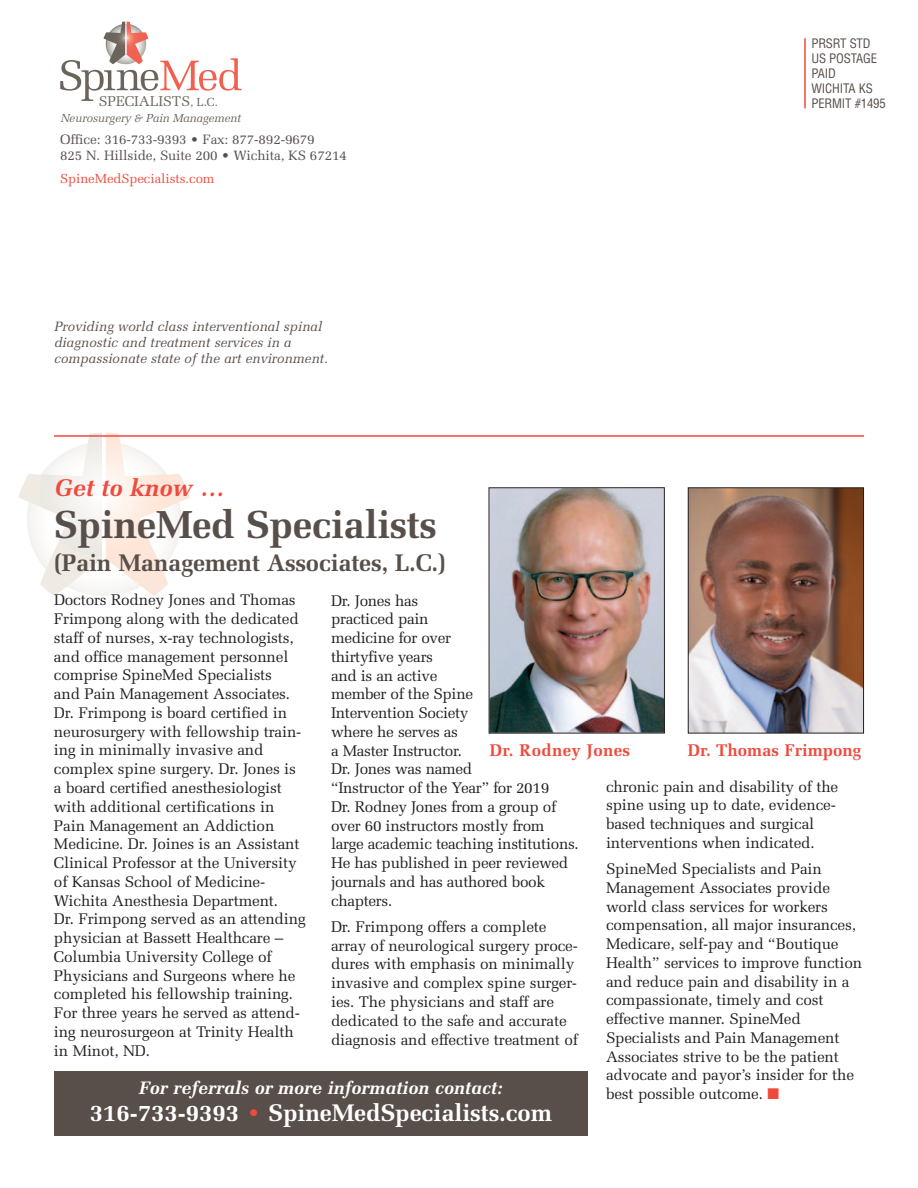
<style>
.page{position:relative;width:918px;height:1188px;background:#fff}
.page>*{position:absolute;margin:0;border:0;box-sizing:border-box;transform-origin:0 0}
.t1{font:700 39px "Melior";letter-spacing:-.01em;color:#584f4a}
.t2{font:700 24px "Melior";letter-spacing:-.005em;color:#fff}
.t3{font:700 24px "Melior";letter-spacing:-.01em;color:#584f4a}
.t4{font:italic 700 24px "Melior";color:#ef4b3d}
.t5{font:italic 700 18px "Melior";color:#fff}
.t6{font:700 16.95px "Melior";color:#ef4b3d}
.t7{font:15.3px/18.8px "Melior";letter-spacing:-.01em;color:#231f20}
.t8{font:14.1px "Melior";color:#6b645b}
.t9{font:italic 13.5px/16.2px "Melior";color:#584f4a}
.t10{font:13.5px "Melior";letter-spacing:-.01em;color:#584f4a}
.t11{font:13.2px "Melior";letter-spacing:-.005em;color:#ef4b3d}
.t12{font:condensed 12.75px/15px "Helvetica";letter-spacing:-.015em;color:#584f4a}
.t13{font:italic 11.7px "Melior";letter-spacing:-.01em;color:#6b645b}
.s1{font-size:11.7px}
.s2{color:#ef4b3d}
</style>
<div class="page">
<svg style="left:18px;top:433px;width:172px;height:163px"></svg>
<hr style="left:54px;top:435px;width:810px;height:2px;background:#ef4b3d">
<hr style="left:804px;top:38px;width:2px;height:70px;background:#ef4b3d">
<div style="left:54px;top:1071px;width:534px;height:65px;background:#584f4a"></div>
<svg style="left:60px;top:22px;width:181px;height:79px"></svg>
<img style="left:491px;top:489px;width:172px;height:243px">
<div style="left:489px;top:487px;width:176px;height:247px;border:1px solid #231f20"></div>
<img style="left:690px;top:489px;width:172px;height:242px">
<div style="left:688px;top:487px;width:176px;height:246px;border:1px solid #231f20"></div>
<p class="t8" style="left:99px;top:95px;width:121px">SPECIALISTS<span class="s1">, L.C.</span></p>
<p class="t13" style="left:60px;top:113px;width:182px">Neurosurgery &amp; Pain Management</p>
<p class="t10" style="left:60px;top:134px;width:256px">Office: 316-733-9393 • Fax: 877-892-9679</p>
<p class="t10" style="left:60px;top:150px;width:288px">825 N. Hillside, Suite 200 • Wichita, KS 67214</p>
<p class="t11" style="left:60px;top:173px;width:156px">SpineMedSpecialists.com</p>
<p class="t9" style="left:54px;top:320px;width:275px">Providing world class interventional spinal diagnostic and treatment services in a compassionate state of the art environment.</p>
<p class="t4" style="left:54px;top:478px;width:172px">Get to know …</p>
<p class="t1" style="left:54px;top:509px;width:384px">SpineMed Specialists</p>
<p class="t3" style="left:54px;top:553px;width:393px">(Pain Management Associates, L.C.)</p>
<p class="t12" style="left:812px;top:37px;width:61px">PRSRT STD</p>
<p class="t12" style="left:812px;top:52px;width:67px">US POSTAGE<br>PAID</p>
<p class="t12" style="left:812px;top:82px;width:63px">WICHITA KS</p>
<p class="t12" style="left:812px;top:97px;width:76px">PERMIT #1495</p>
<p class="t7" style="left:54px;top:592px;width:253px">Doctors Rodney Jones and Thomas Frimpong along with the dedicated staff of nurses, x-ray technologists, and office management personnel comprise SpineMed Specialists<br>and Pain Management Associates.<br>Dr. Frimpong is board certified in neurosurgery with fellowship train&shy;ing in minimally invasive and complex spine surgery. Dr. Jones is a board certified anesthesiologist with additional certifications in Pain Management an Addiction Medicine. Dr. Joines is an Assistant Clinical Professor at the University of Kansas School of Medicine-Wichita Anesthesia Department.<br>Dr. Frimpong served as an attending physician at Bassett Healthcare – Columbia University College of Physicians and Surgeons where he completed his fellowship training.<br>For three years he served as attend&shy;ing neurosurgeon at Trinity Health in Minot, ND.</p>
<p class="t7" style="left:331px;top:592px;width:249px">Dr. Jones has<br>practiced pain<br>medicine for over<br>thirtyfive years<br>and is an active<br>member of the Spine<br>Intervention Society<br>where he serves as<br>a Master Instructor.<br>Dr. Jones was named<br>“Instructor of the Year” for 2019<br>Dr. Rodney Jones from a group of over 60 instructors mostly from large academic teaching institutions.<br>He has published in peer reviewed journals and has authored book chapters.</p>
<p class="t6" style="left:490px;top:743px;width:142px">Dr. Rodney Jones</p>
<p class="t6" style="left:688px;top:743px;width:175px">Dr. Thomas Frimpong</p>
<p class="t7" style="left:606px;top:778px;width:234px">chronic pain and disability of the spine using up to date, evidence&shy;based techniques and surgical interventions when indicated.</p>
<p class="t7" style="left:606px;top:861px;width:258px">SpineMed Specialists and Pain Management Associates provide world class services for workers compensation, all major insurances, Medicare, self-pay and “Boutique Health” services to improve function and reduce pain and disability in a compassionate, timely and cost effective manner. SpineMed Specialists and Pain Management Associates strive to be the patient advocate and payor’s insider for the best possible outcome. <span class="s2">■</span></p>
<p class="t7" style="left:331px;top:919px;width:248px">Dr. Frimpong offers a complete array of neurological surgery proce&shy;dures with emphasis on minimally invasive and complex spine surger&shy;ies. The physicians and staff are dedicated to the safe and accurate diagnosis and effective treatment of</p>
<p class="t5" style="left:139px;top:1081px;width:366px">For referrals or more information contact:</p>
<p class="t2" style="left:90px;top:1103px;width:464px">316-733-9393 <span class="s2">•</span> SpineMedSpecialists.com</p>
</div>
